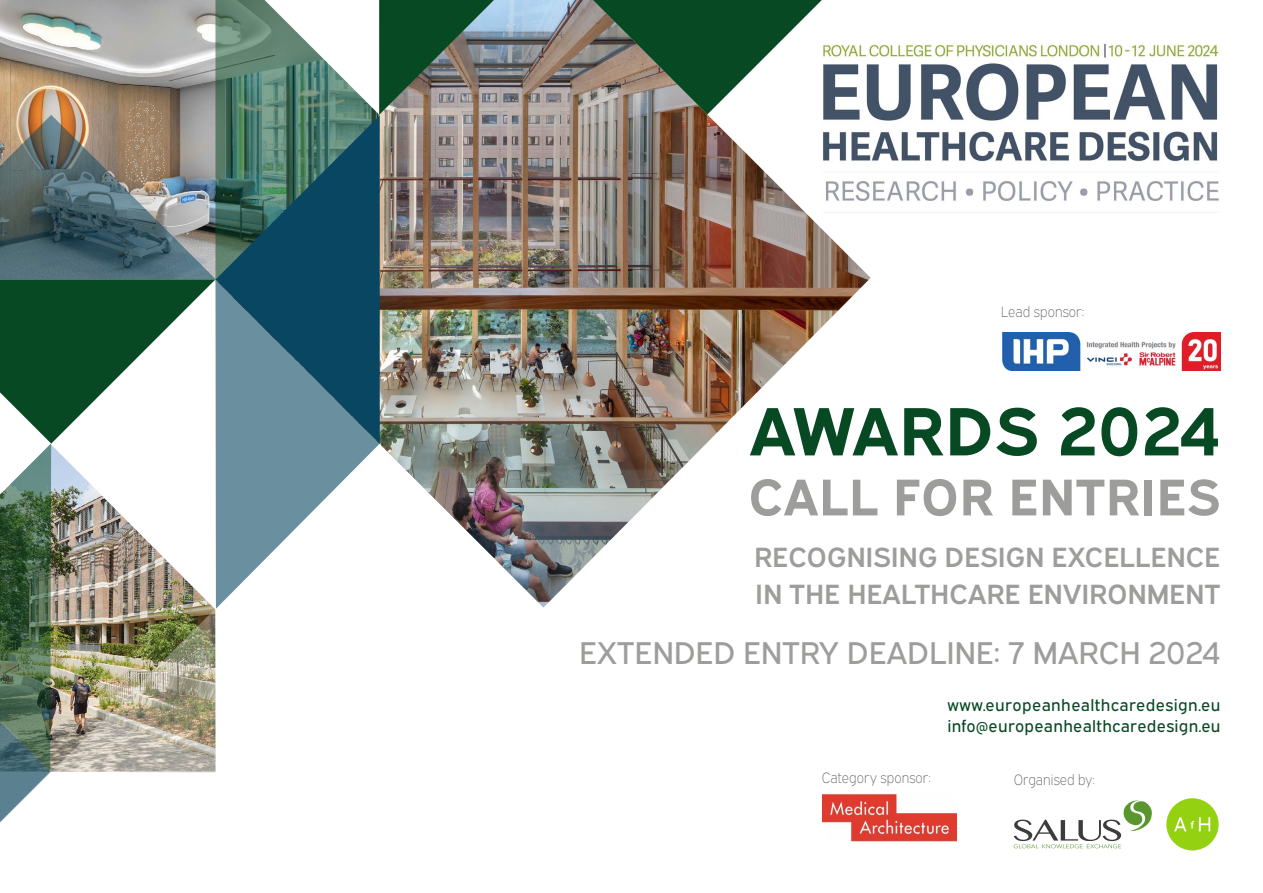
<style>
.page{position:relative;width:1263px;height:893px;background:#fff}
.page>*{position:absolute;margin:0;border:0;box-sizing:border-box;transform-origin:0 0}
.t1{font:700 68.4px "Expressway Rg";letter-spacing:-.01em;color:#074923}
.t2{font:700 51.6px "Expressway Rg";color:#9d9d9c}
.t3{font:31.5px "Expressway Rg";letter-spacing:-.01em;color:#9d9d9c}
.t4{font:27.9px/36.5px "Expressway Sb";letter-spacing:-.01em;color:#9d9d9c}
.t5{font:16.5px/21px "Expressway Rg";letter-spacing:.015em;color:#074923}
.t6{font:15px "Expressway Xl";letter-spacing:.005em;color:#575756;scale:.9 1}
</style>
<div class="page">
<img style="left:380px;top:0;width:491px;height:607px">
<img style="left:0;top:0;width:215px;height:115px">
<svg style="left:215px;top:0;width:49px;height:115px;background:#5f8472"></svg>
<svg style="left:264px;top:0;width:230px;height:115px"></svg>
<img style="left:0;top:115px;width:216px;height:708px">
<svg style="left:215px;top:115px;width:165px;height:164px;background:#285d62"></svg>
<img style="left:822px;top:44px;width:398px;height:170px">
<svg style="left:1014px;top:800px;width:138px;height:48px"></svg>
<svg style="left:215px;top:279px;width:165px;height:330px;fill:#6a90a0"></svg>
<img style="left:1002px;top:332px;width:218px;height:39px">
<svg style="left:1166px;top:798px;width:52px;height:52px"></svg>
<img style="left:822px;top:793px;width:135px;height:48px">
<p class="t6" style="left:1001px;top:300px;width:94px">Lead sponsor:</p>
<h1 class="t1" style="left:749px;top:377px;width:473px">AWARDS 2024</h1>
<h2 class="t2" style="left:748px;top:456px;width:474px">CALL FOR ENTRIES</h2>
<h3 class="t4" style="left:754px;top:536px;width:468px">RECOGNISING DESIGN EXCELLENCE<br>IN THE HEALTHCARE ENVIRONMENT</h3>
<h3 class="t3" style="left:579px;top:629px;width:643px">EXTENDED ENTRY DEADLINE: 7 MARCH 2024</h3>
<p class="t5" style="left:947px;top:692px;width:275px">www.europeanhealthcaredesign.eu info@europeanhealthcaredesign.eu</p>
<p class="t6" style="left:822px;top:766px;width:123px">Category sponsor:</p>
<p class="t6" style="left:1014px;top:768px;width:92px">Organised by:</p>
</div>
